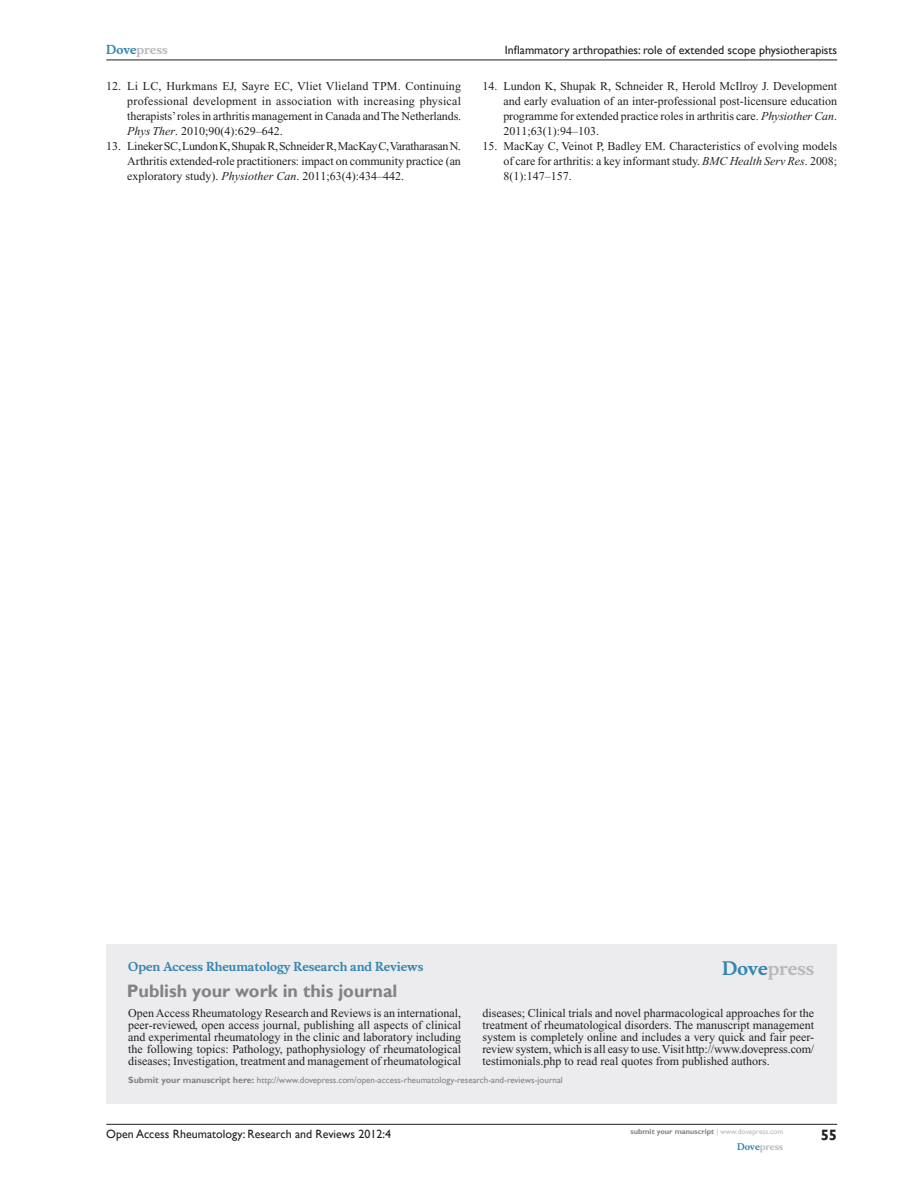
<style>
.page{position:relative;width:918px;height:1188px;background:#fff}
.page>*{position:absolute;margin:0;border:0;box-sizing:border-box;transform-origin:0 0}
.PromBx-H1{font:700 18px "Gill Sans";color:#808285}
.PromBx-Brand{font:700 18px "Musee";color:#b8b9bc}
.t1{font:700 15px "Gill Sans";color:#231f20}
.RefNL2{font:12px/15px "Times New Roman";letter-spacing:-.005em;color:#231f20;text-align:justify}
.PromBx-Tx{font:12px/12px "Times New Roman";color:#231f20;text-align:justify}
.t2{font:12px "Gill Sans";color:#231f20}
.PromBx-JrnlName{font:700 12px "Musee";color:#3485ae}
.t3{font:700 12px "Musee";color:#b8b9bc}
.PromBx-SubmitMssWebA{font:9px "Gill Sans";color:#808285}
.t4{font:700 9px "Musee";color:#b8b9bc}
.t5{font:700 7.5px "Gill Sans";color:#808285}
.s1{color:#3485ae}
.s2{font-style:italic}
.s3{font-weight:700}
.s4{font-weight:400;color:#b8b9bc}
</style>
<div class="page">
<div style="left:106px;top:944px;width:731px;height:159px;background:#ececee"></div>
<hr style="left:106px;top:1124px;width:731px;height:1px;background:#231f20">
<hr style="left:106px;top:60px;width:731px;height:1px;background:#231f20">
<p class="t3" style="left:106px;top:43px;width:63px"><span class="s1">Dove</span>press</p>
<p class="RefNL2" style="left:127px;top:79px;width:336px;text-indent:-21px">12. Li LC, Hurkmans EJ, Sayre EC, Vliet Vlieland TPM. Continuing professional development in association with increasing physical therapists’ roles in arthritis management in Canada and The Netherlands.<br><span class="s2">Phys Ther</span>. 2010;90(4):629–642.</p>
<p class="RefNL2" style="left:127px;top:139px;width:335px;text-indent:-21px">13. Lineker SC, Lundon K, Shupak R, Schneider R, MacKay C, Varatharasan N.<br>Arthritis extended-role practitioners: impact on community practice (an exploratory study). <span class="s2">Physiother Can</span>. 2011;63(4):434–442.</p>
<p class="t2" style="left:505px;top:43px;width:334px">Inflammatory arthropathies: role of extended scope physiotherapists</p>
<p class="RefNL2" style="left:503px;top:79px;width:335px;text-indent:-21px">14. Lundon K, Shupak R, Schneider R, Herold McIlroy J. Development and early evaluation of an inter-professional post-licensure education programme for extended practice roles in arthritis care. <span class="s2">Physiother Can</span>.<br>2011;63(1):94–103.</p>
<p class="RefNL2" style="left:503px;top:139px;width:335px;text-indent:-21px">15. MacKay C, Veinot P, Badley EM. Characteristics of evolving models of care for arthritis: a key informant study. <span class="s2">BMC Health Serv Res</span>. 2008; 8(1):147–157.</p>
<p class="PromBx-JrnlName" style="left:128px;top:959px;width:297px">Open Access Rheumatology Research and Reviews</p>
<p class="PromBx-H1" style="left:127px;top:980px;width:272px">Publish your work in this journal</p>
<p class="PromBx-Brand" style="left:722px;top:958px;width:94px"><span class="s1">Dove</span>press</p>
<p class="PromBx-Tx" style="left:128px;top:1007px;width:334px">Open Access Rheumatology Research and Reviews is an international, peer-reviewed, open access journal, publishing all aspects of clinical and experimental rheumatology in the clinic and laboratory including the following topics: Pathology, pathophysiology of rheumatological diseases; Investigation, treatment and management of rheumatological</p>
<p class="PromBx-Tx" style="left:482px;top:1007px;width:333px">diseases; Clinical trials and novel pharmacological approaches for the treatment of rheumatological disorders. The manuscript management system is completely online and includes a very quick and fair peer&shy;review system, which is all easy to use. Visit http://www.dovepress.com/ testimonials.php to read real quotes from published authors.</p>
<p class="PromBx-SubmitMssWebA" style="left:128px;top:1075px;width:436px"><span class="s3">Submit your manuscript here:</span> http://www.dovepress.com/open-access-rheumatology-research-and-reviews-journal</p>
<p class="t2" style="left:106px;top:1127px;width:286px">Open Access Rheumatology: Research and Reviews 2012:4</p>
<p class="t5" style="left:631px;top:1127px;width:154px">submit your manuscript <span class="s4">| www.dovepress.com</span></p>
<p class="t4" style="left:737px;top:1141px;width:48px"><span class="s1">Dove</span>press</p>
<p class="t1" style="left:821px;top:1126px;width:18px">55</p>
</div>
